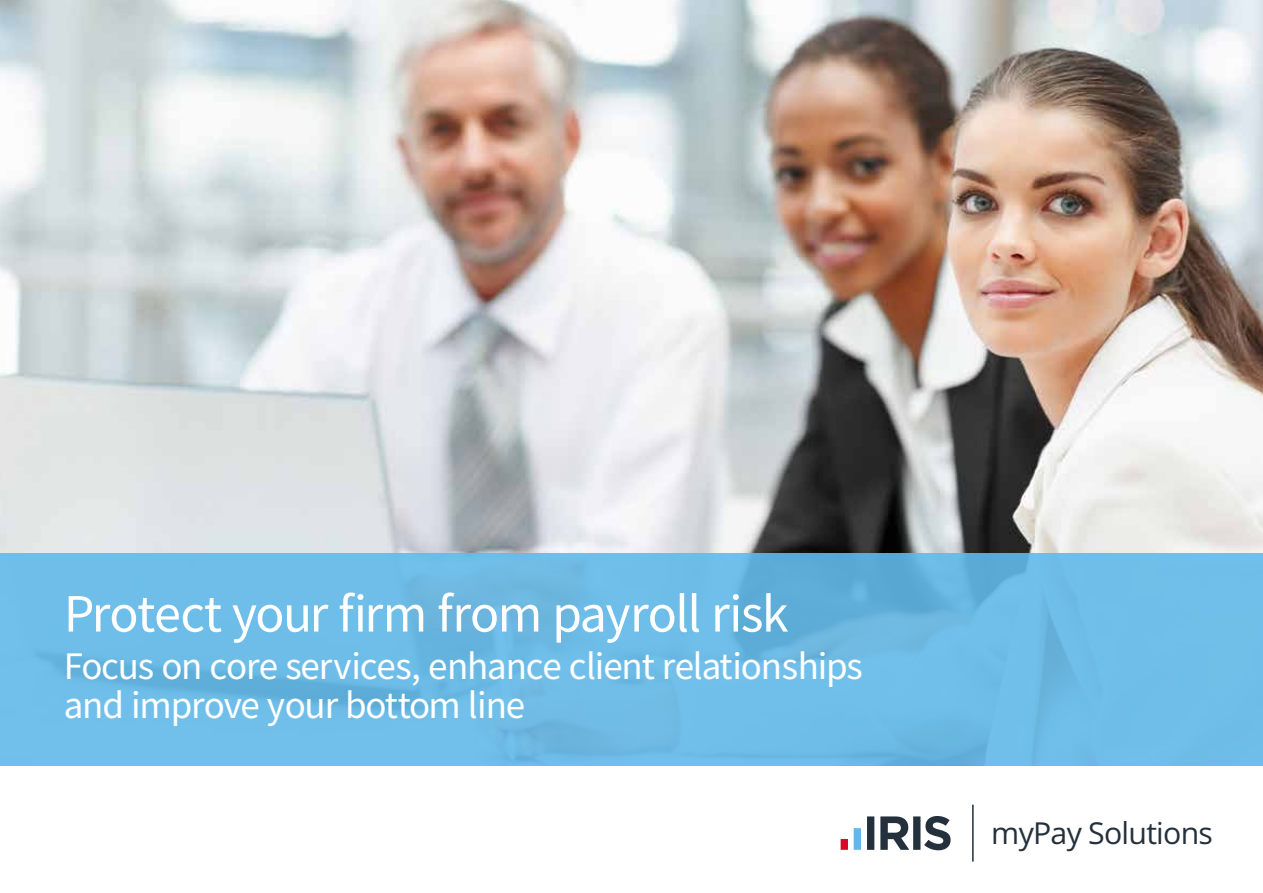
<style>
.page{position:relative;width:1263px;height:893px;background:#fff}
.page>*{position:absolute;margin:0;border:0;box-sizing:border-box;transform-origin:0 0}
.t1{font:54px "Source Sans Pro";letter-spacing:-.03em;color:#fff}
.t2{font:39px/39px "Source Sans Pro";letter-spacing:-.03em;color:#fff}
.t3{font:30.3px "Open Sans";letter-spacing:-.025em;color:#24303b}
</style>
<div class="page">
<img style="left:0;top:0;width:1263px;height:553px">
<svg style="left:0;top:553px;width:1263px;height:212px;background:#6cbbe6"></svg>
<div style="left:867px;top:816px;width:7px;height:34px;background:#24303b"></div>
<div style="left:854px;top:828px;width:7px;height:22px;background:#62b9e9"></div>
<div style="left:841px;top:839px;width:7px;height:11px;background:#d60926"></div>
<div style="left:913px;top:816px;width:7px;height:34px;background:#24303b"></div>
<svg style="left:880px;top:816px;width:29px;height:34px"></svg>
<svg style="left:924px;top:816px;width:26px;height:34px"></svg>
<hr style="left:972px;top:805px;width:2px;height:57px;background:#24303b">
<h1 class="t1" style="left:64px;top:579px;width:726px">Protect your firm from payroll risk</h1>
<p class="t2" style="left:64px;top:646px;width:801px">Focus on core services, enhance client relationships and improve your bottom line</p>
<p class="t3" style="left:991px;top:821px;width:223px">myPay Solutions</p>
</div>
